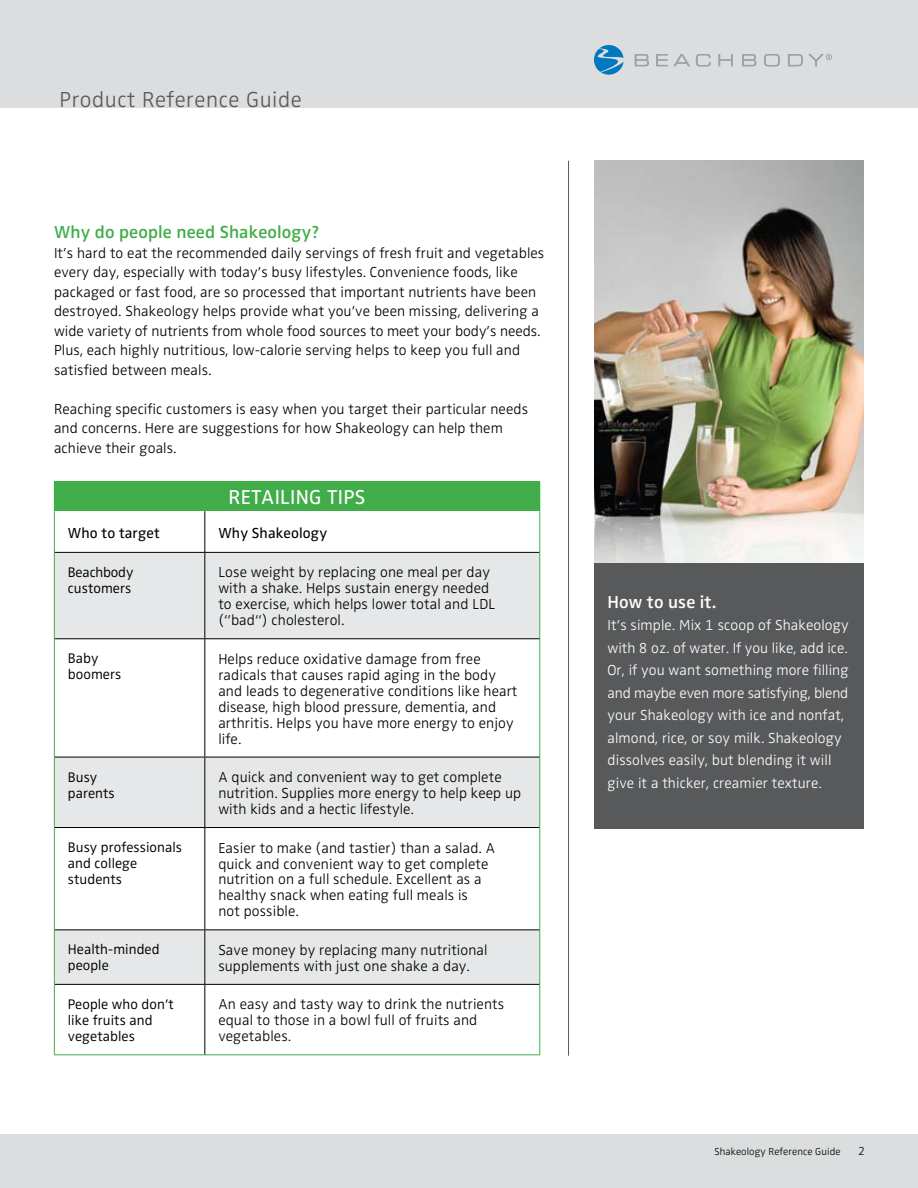
<style>
.page{position:relative;width:918px;height:1188px;background:#fff}
.page>*{position:absolute;margin:0;border:0;box-sizing:border-box;transform-origin:0 0}
.t1{font:300 22.5px "Zwo";letter-spacing:.025em;color:#58595b}
.t2{font:20.85px "Zwo";letter-spacing:.015em;color:#fff}
.t3{font:600 18px "Zwo";letter-spacing:.01em;color:#41ad49}
.t4{font:600 18px "Zwo";letter-spacing:.01em;color:#fff}
.t5{font:300 15px/15.9px "Zwo";letter-spacing:.01em;color:#000}
.t6{font:300 15px/22.5px "Zwo";letter-spacing:.01em;color:#fff}
.t7{font:15px "Zwo";letter-spacing:.01em;color:#000}
.t8{font:300 14.4px/15.9px "Zwo";letter-spacing:.005em;color:#000}
.t9{font:300 12px "Zwo";color:#000}
.t10{font:300 10.5px "Zwo";letter-spacing:.01em;color:#000}
</style>
<div class="page">
<div style="left:0;top:1134px;width:918px;height:54px;background:#dcddde"></div>
<hr style="left:568px;top:161px;width:1px;height:895px;background:#58595b">
<div style="left:0;top:0;width:918px;height:107px;background:#dcddde"></div>
<svg style="left:635px;top:54px;width:14px;height:12px"></svg>
<svg style="left:656px;top:54px;width:12px;height:12px"></svg>
<svg style="left:674px;top:54px;width:16px;height:12px"></svg>
<svg style="left:696px;top:54px;width:15px;height:12px"></svg>
<svg style="left:719px;top:54px;width:14px;height:12px"></svg>
<svg style="left:742px;top:54px;width:14px;height:12px"></svg>
<svg style="left:764px;top:54px;width:16px;height:12px"></svg>
<svg style="left:594px;top:45px;width:30px;height:30px"></svg>
<svg style="left:788px;top:54px;width:44px;height:12px"></svg>
<div style="left:594px;top:562px;width:270px;height:266px;background:#58595b"></div>
<img style="left:594px;top:161px;width:270px;height:401px">
<div style="left:54px;top:482px;width:486px;height:29px;background:#41ad49"></div>
<svg style="left:55px;top:553px;width:484px;height:431px"></svg>
<hr style="left:54px;top:511px;width:1px;height:41px;background:#41ad49">
<hr style="left:539px;top:511px;width:1px;height:41px;background:#41ad49">
<hr style="left:54px;top:552px;width:1px;height:87px;background:#41ad49">
<hr style="left:539px;top:552px;width:1px;height:87px;background:#41ad49">
<hr style="left:54px;top:639px;width:1px;height:118px;background:#41ad49">
<hr style="left:539px;top:639px;width:1px;height:118px;background:#41ad49">
<hr style="left:54px;top:757px;width:1px;height:71px;background:#41ad49">
<hr style="left:539px;top:757px;width:1px;height:71px;background:#41ad49">
<hr style="left:54px;top:828px;width:1px;height:102px;background:#41ad49">
<hr style="left:539px;top:828px;width:1px;height:102px;background:#41ad49">
<hr style="left:54px;top:930px;width:1px;height:54px;background:#41ad49">
<hr style="left:539px;top:930px;width:1px;height:54px;background:#41ad49">
<hr style="left:54px;top:984px;width:1px;height:70px;background:#41ad49">
<hr style="left:54px;top:1054px;width:151px;height:1px;background:#41ad49">
<hr style="left:539px;top:984px;width:1px;height:70px;background:#41ad49">
<hr style="left:205px;top:1054px;width:335px;height:1px;background:#41ad49">
<hr style="left:204px;top:511px;width:1px;height:41px;background:#000">
<hr style="left:55px;top:552px;width:150px;height:1px;background:#000">
<hr style="left:205px;top:552px;width:334px;height:1px;background:#000">
<hr style="left:204px;top:553px;width:1px;height:85px;background:#000">
<hr style="left:55px;top:638px;width:150px;height:1px;background:#000">
<hr style="left:205px;top:638px;width:334px;height:1px;background:#000">
<hr style="left:204px;top:639px;width:1px;height:118px;background:#000">
<hr style="left:55px;top:757px;width:150px;height:1px;background:#000">
<hr style="left:205px;top:757px;width:334px;height:1px;background:#000">
<hr style="left:204px;top:757px;width:1px;height:70px;background:#000">
<hr style="left:55px;top:827px;width:150px;height:1px;background:#000">
<hr style="left:205px;top:827px;width:334px;height:1px;background:#000">
<hr style="left:204px;top:828px;width:1px;height:101px;background:#000">
<hr style="left:55px;top:929px;width:150px;height:1px;background:#000">
<hr style="left:205px;top:929px;width:334px;height:1px;background:#000">
<hr style="left:204px;top:930px;width:1px;height:54px;background:#000">
<hr style="left:55px;top:984px;width:150px;height:1px;background:#000">
<hr style="left:205px;top:984px;width:334px;height:1px;background:#000">
<hr style="left:204px;top:985px;width:1px;height:69px;background:#000">
<h1 class="t1" style="left:59px;top:87px;width:244px">Product Reference Guide</h1>
<p class="t3" style="left:54px;top:222px;width:267px">Why do people need Shakeology?</p>
<p class="t5" style="left:54px;top:243px;width:492px;line-height:19.5px">It’s hard to eat the recommended daily servings of fresh fruit and vegetables every day, especially with today’s busy lifestyles. Convenience foods, like packaged or fast food, are so processed that important nutrients have been destroyed. Shakeology helps provide what you’ve been missing, delivering a wide variety of nutrients from whole food sources to meet your body’s needs.<br>Plus, each highly nutritious, low-calorie serving helps to keep you full and satisfied between meals.</p>
<p class="t5" style="left:54px;top:399px;width:476px;line-height:19.5px">Reaching specific customers is easy when you target their particular needs and concerns. Here are suggestions for how Shakeology can help them achieve their goals.</p>
<h2 class="t2" style="left:229px;top:485px;width:126px">retailing tips</h2>
<p class="t7" style="left:68px;top:524px;width:93px">Who to target</p>
<p class="t7" style="left:218px;top:524px;width:110px">Why Shakeology</p>
<p class="t8" style="left:68px;top:564px;width:67px">Beachbody customers</p>
<p class="t5" style="left:218px;top:564px;width:279px">Lose weight by replacing one meal per day with a shake. Helps sustain energy needed to exercise, which helps lower total and LDL (“bad“) cholesterol.</p>
<p class="t8" style="left:68px;top:651px;width:55px">Baby boomers</p>
<p class="t5" style="left:218px;top:651px;width:301px">Helps reduce oxidative damage from free radicals that causes rapid aging in the body and leads to degenerative conditions like heart disease, high blood pressure, dementia, and arthritis. Helps you have more energy to enjoy life.</p>
<p class="t8" style="left:68px;top:769px;width:48px">Busy parents</p>
<p class="t5" style="left:218px;top:769px;width:304px">A quick and convenient way to get complete nutrition. Supplies more energy to help keep up with kids and a hectic lifestyle.</p>
<p class="t8" style="left:68px;top:839px;width:116px">Busy professionals and college students</p>
<p class="t5" style="left:218px;top:840px;width:278px">Easier to make (and tastier) than a salad. A quick and convenient way to get complete nutrition on a full schedule. Excellent as a healthy snack when eating full meals is<br>not possible.</p>
<p class="t8" style="left:68px;top:942px;width:93px">Health-minded people</p>
<p class="t5" style="left:218px;top:942px;width:271px">Save money by replacing many nutritional supplements with just one shake a day.</p>
<p class="t8" style="left:68px;top:996px;width:108px">People who don’t like fruits and vegetables</p>
<p class="t5" style="left:218px;top:996px;width:287px">An easy and tasty way to drink the nutrients equal to those in a bowl full of fruits and vegetables.</p>
<p class="t4" style="left:608px;top:591px;width:110px">How to use it.</p>
<p class="t6" style="left:608px;top:614px;width:243px">It’s simple. Mix 1 scoop of Shakeology with 8 oz. of water. If you like, add ice.<br>Or, if you want something more filling and maybe even more satisfying, blend your Shakeology with ice and nonfat, almond, rice, or soy milk. Shakeology dissolves easily, but blending it will give it a thicker, creamier texture.</p>
<p class="t10" style="left:714px;top:1146px;width:128px">Shakeology Reference Guide</p>
<p class="t9" style="left:858px;top:1144px;width:8px">2</p>
</div>
